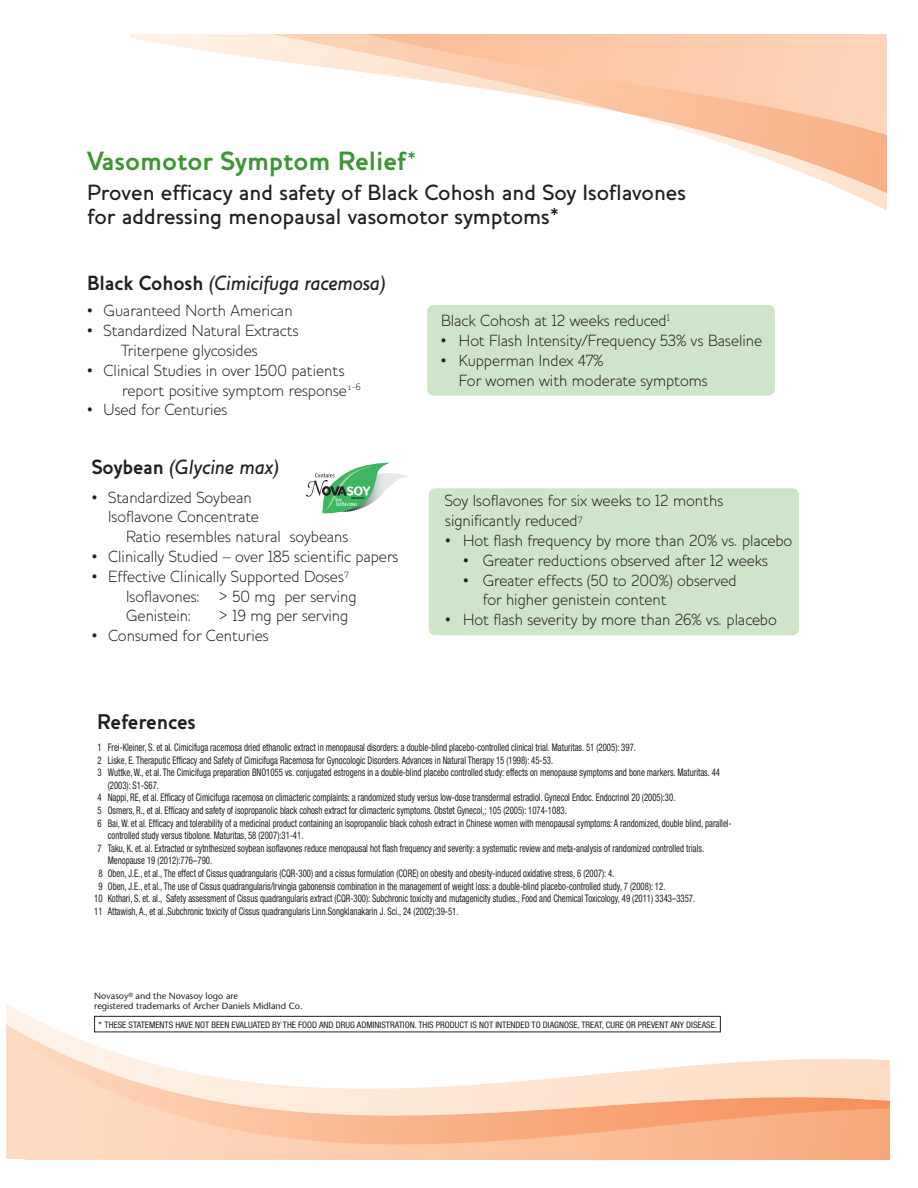
<style>
.page{position:relative;width:918px;height:1188px;background:#fff}
.page>*{position:absolute;margin:0;border:0;box-sizing:border-box;transform-origin:0 0}
.t1{font:700 27px "Houschka Alt";color:#3f9537}
.t2{font:500 22.5px/24px "Houschka Alt";color:#231f20}
.t3{font:700 21.75px "Houschka Alt";letter-spacing:-.005em;color:#231f20;scale:.96 1}
.t4{font:italic 500 21px "Houschka Alt";color:#231f20;scale:.96 1}
.t5{font:300 16.5px/19.8px "Houschka Alt";color:#231f20;scale:.96 1}
.t6{font:condensed 10.5px "Helvetica Neue";color:#231f20;scale:.83 1}
.t7{font:condensed 9px "Helvetica Neue";color:#231f20}
.t8{font:9px/10.8px "Stone Sans";color:#231f20}
.s1{font-weight:500;font-size:23.1px}
.s2{font-weight:700;font-style:normal}
.s3{font-family:"Houschka"}
</style>
<div class="page">
<svg style="left:6px;top:1134px;width:884px;height:26px;background:#fac3a1"></svg>
<svg style="left:6px;top:1004px;width:884px;height:130px"></svg>
<svg style="left:623px;top:34px;width:264px;height:79px;background:#fbcdae"></svg>
<svg style="left:130px;top:34px;width:493px;height:79px"></svg>
<svg style="left:624px;top:113px;width:263px;height:98px"></svg>
<div style="left:94px;top:1016px;width:627px;height:16px;border:1px solid #231f20"></div>
<div style="left:427px;top:305px;width:348px;height:91px;background:#cfe5c9;border-radius:7px"></div>
<div style="left:429px;top:488px;width:370px;height:147px;background:#cfe5c9;border-radius:7px"></div>
<svg style="left:306px;top:462px;width:102px;height:52px"></svg>
<h1 class="t1" style="left:87px;top:144px;width:331px">Vasomotor Symptom Relief<span class="s1">*</span></h1>
<h2 class="t2" style="left:87px;top:180px;width:601px">Proven efficacy and safety of Black Cohosh and Soy Isoflavones for addressing menopausal vasomotor symptoms*</h2>
<h3 class="t4" style="left:87px;top:270px;width:312px"><span class="s2">Black Cohosh</span> (Cimicifuga racemosa)</h3>
<h3 class="t5" style="left:87px;top:301px;width:216px">• Guaranteed North American</h3>
<h3 class="t5" style="left:87px;top:321px;width:222px;text-align:center">• Standardized Natural Extracts<br>Triterpene glycosides</h3>
<h3 class="t5" style="left:122px;top:360px;width:250px;text-indent:-35px">• Clinical Studies in over <span class="s3">1500</span> patients report positive symptom response<sup>1-6</sup></h3>
<h3 class="t5" style="left:87px;top:400px;width:148px">• Used for Centuries</h3>
<h3 class="t4" style="left:92px;top:454px;width:197px"><span class="s2">Soybean</span> (Glycine max)</h3>
<h3 class="t5" style="left:92px;top:487px;width:168px">• Standardized Soybean</h3>
<h3 class="t5" style="left:108px;top:507px;width:159px">Isoflavone Concentrate</h3>
<h3 class="t5" style="left:126px;top:527px;width:233px">Ratio resembles natural soybeans</h3>
<h3 class="t5" style="left:92px;top:547px;width:321px">• Clinically Studied – over <span class="s3">185</span> scientific papers</h3>
<h3 class="t5" style="left:126px;top:566px;width:242px;text-indent:-34px">• Effective Clinically Supported Doses<sup>7<br></sup>Isoflavones: &gt; <span class="s3">50</span> mg per serving<br>Genistein:</h3>
<h3 class="t5" style="left:219px;top:606px;width:136px">&gt; <span class="s3">19</span> mg per serving</h3>
<h3 class="t5" style="left:92px;top:626px;width:186px">• Consumed for Centuries</h3>
<h3 class="t3" style="left:97px;top:709px;width:104px">References</h3>
<h3 class="t5" style="left:441px;top:311px;width:239px">Black Cohosh at <span class="s3">12</span> weeks reduced<sup>1</sup></h3>
<h3 class="t5" style="left:441px;top:331px;width:336px">• Hot Flash Intensity/Frequency <span class="s3">53</span>% vs Baseline</h3>
<h3 class="t5" style="left:459px;top:351px;width:261px;text-indent:-18px">• Kupperman Index <span class="s3">47</span>%<br>For women with moderate symptoms</h3>
<h3 class="t5" style="left:445px;top:491px;width:292px">Soy Isoflavones for six weeks to <span class="s3">12</span> months significantly reduced<sup>7</sup></h3>
<h3 class="t5" style="left:445px;top:530px;width:363px">• Hot flash frequency by more than <span class="s3">20</span>% vs. placebo</h3>
<h3 class="t5" style="left:463px;top:550px;width:319px">• Greater reductions observed after <span class="s3">12</span> weeks</h3>
<h3 class="t5" style="left:483px;top:570px;width:266px;text-indent:-19px">• Greater effects (<span class="s3">50 to 200</span>%) observed for higher genistein content</h3>
<h3 class="t5" style="left:445px;top:610px;width:347px">• Hot flash severity by more than <span class="s3">26</span>% vs. placebo</h3>
<p class="t6" style="left:98px;top:741px;width:650px">1 Frei-Kleiner, S. et al. Cimicifuga racemosa dried ethanolic extract in menopausal disorders: a double-blind placebo-controlled clinical trial. Maturitas. 51 (2005): 397.</p>
<p class="t6" style="left:98px;top:754px;width:550px">2 Liske, E. Theraputic Efficacy and Safety of Cimicifuga Racemosa for Gynocologic Disorders. Advances in Natural Therapy 15 (1998): 45-53.</p>
<p class="t6" style="left:98px;top:766px;width:751px">3 Wuttke, W., et al. The Cimicifuga preparation BNO1055 vs. conjugated estrogens in a double-blind placebo controlled study: effects on menopause symptoms and bone markers. Maturitas. 44</p>
<p class="t6" style="left:108px;top:779px;width:63px">(2003): S1-S67.</p>
<p class="t6" style="left:98px;top:792px;width:698px">4 Nappi, RE, et al. Efficacy of Cimicifuga racemosa on climacteric complaints: a randomized study versus low-dose transdermal estradiol. Gynecol Endoc. Endocrinol 20 (2005):30.</p>
<p class="t6" style="left:98px;top:804px;width:567px">5 Osmers, R., et al. Efficacy and safety of isopropanolic black cohosh extract for climacteric symptoms. Obstet Gynecol,; 105 (2005): 1074-1083.</p>
<p class="t6" style="left:98px;top:817px;width:766px">6 Bai, W. et al. Efficacy and tolerability of a medicinal product containing an isopropanolic black cohosh extract in Chinese women with menopausal symptoms: A randomized, double blind, parallel-</p>
<p class="t6" style="left:108px;top:829px;width:237px">controlled study versus tibolone. Maturitas, 58 (2007):31-41.</p>
<p class="t6" style="left:98px;top:842px;width:732px">7 Taku, K. et. al. Extracted or sytnthesized soybean isoflavones reduce menopausal hot flash frequency and severity: a systematic review and meta-analysis of randomized controlled trials.</p>
<p class="t6" style="left:108px;top:855px;width:127px">Menopause 19 (2012):776–790.</p>
<p class="t6" style="left:98px;top:867px;width:623px">8 Oben, J.E., et al., The effect of Cissus quadrangularis (CQR-300) and a cissus formulation (CORE) on obesity and obesity-induced oxidative stress, 6 (2007): 4.</p>
<p class="t6" style="left:98px;top:880px;width:685px">9 Oben, J.E., et al., The use of Cissus quadrangularis/Irvingia gabonensis combination in the management of weight loss: a double-blind placebo-controlled study, 7 (2008): 12.</p>
<p class="t6" style="left:94px;top:892px;width:726px">10 Kothari, S. et. al., Safety assessment of Cissus quadrangularis extract (CQR-300): Subchronic toxicity and mutagenicity studies., Food and Chemical Toxicology, 49 (2011) 3343–3357.</p>
<p class="t6" style="left:94px;top:905px;width:440px">11 Attawish, A., et al.,Subchronic toxicity of Cissus quadrangularis Linn.Songklanakarin J. Sci., 24 (2002):39-51.</p>
<p class="t8" style="left:94px;top:990px;width:210px">Novasoy<sup>®</sup> and the Novasoy logo are<br>registered trademarks of Archer Daniels Midland Co.</p>
<p class="t7" style="left:99px;top:1020px;width:620px">* THESE STATEMENTS HAVE NOT BEEN EVALUATED BY THE FOOD AND DRUG ADMINISTRATION. THIS PRODUCT IS NOT INTENDED TO DIAGNOSE, TREAT, CURE OR PREVENT ANY DISEASE.</p>
</div>
